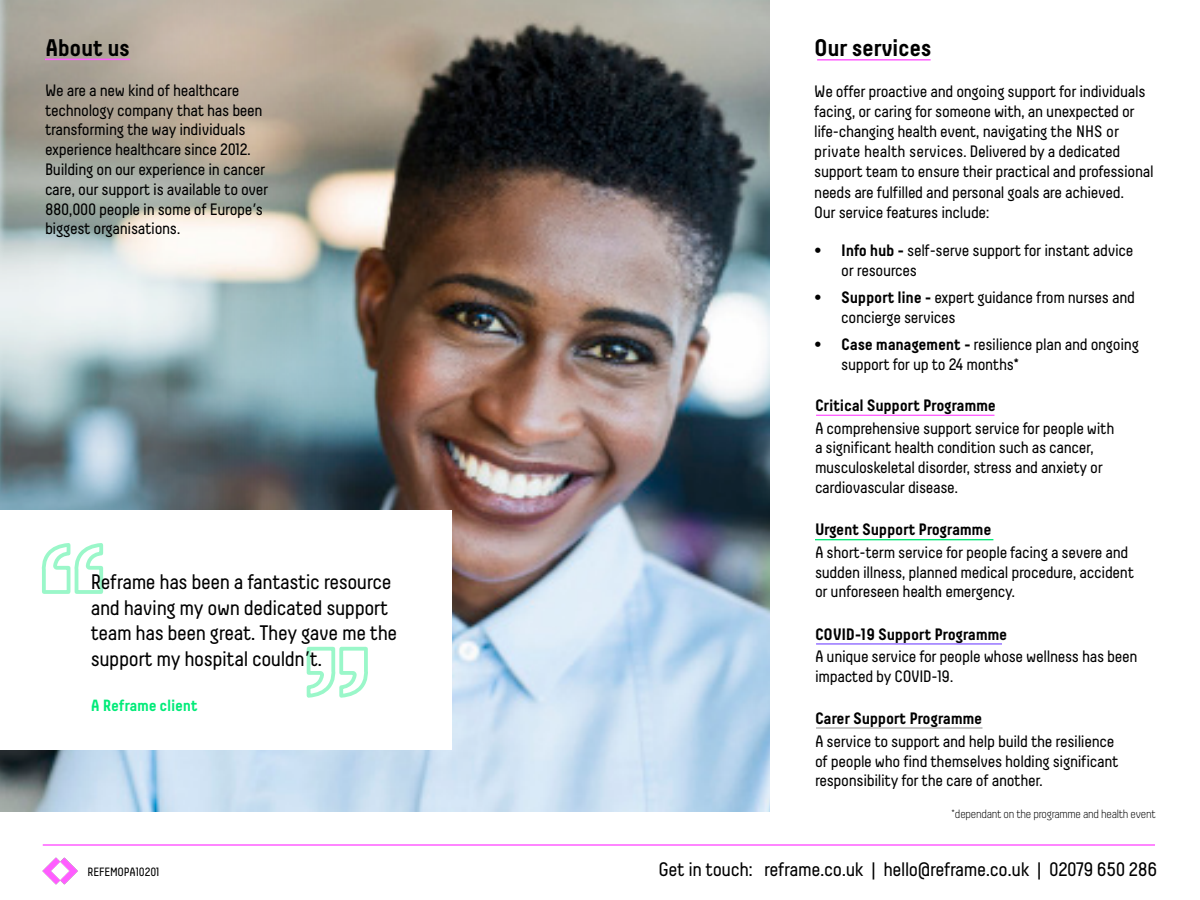
<style>
.page{position:relative;width:1200px;height:900px;background:#fff}
.page>*{position:absolute;margin:0;border:0;box-sizing:border-box;transform-origin:0 0}
.t1{font:700 24px "Decima";letter-spacing:-.02em;color:#000}
.t2{font:21px/25.7px "Decima";letter-spacing:-.02em;color:#000}
.t3{font:19.5px "Decima";letter-spacing:-.02em;color:#000}
.t4{font:16.5px/19.8px "Decima";letter-spacing:-.02em;color:#000}
.t5{font:700 16.5px "Decima";letter-spacing:-.02em;color:#000}
.t6{font:700 16.2px "Decima";letter-spacing:-.02em;color:#00eb78}
.t7{font:300 12px "Decima";letter-spacing:-.02em;color:#000}
.t8{font:12px "Decima";letter-spacing:-.01em;color:#000}
.s1{font-weight:700}
</style>
<div class="page">
<img style="left:0;top:0;width:769px;height:812px">
<img style="left:0;top:0;width:370px;height:510px">
<div style="left:0;top:510px;width:452px;height:239px;background:#fff"></div>
<svg style="left:306px;top:646px;width:62px;height:52px"></svg>
<svg style="left:41px;top:543px;width:63px;height:51px"></svg>
<hr style="left:43px;top:844px;width:1112px;height:2px;background:#ff5dff">
<hr style="left:45px;top:59px;width:85px;height:1px;background:#ff5fff">
<hr style="left:817px;top:59px;width:114px;height:2px;background:#ff5fff">
<hr style="left:816px;top:415px;width:178px;height:1px;background:#ff5fff">
<hr style="left:815px;top:539px;width:178px;height:1px;background:#00eb78">
<hr style="left:816px;top:643px;width:186px;height:2px;background:#8c66ff">
<hr style="left:816px;top:727px;width:166px;height:2px;background:#aaa">
<img style="left:42px;top:857px;width:36px;height:28px">
<p class="t1" style="left:45px;top:34px;width:87px">About us</p>
<p class="t4" style="left:45px;top:80px;width:225px">We are a new kind of healthcare technology company that has been transforming the way individuals experience healthcare since 2012.<br>Building on our experience in cancer care, our support is available to over 880,000 people in some of Europe’s biggest organisations.</p>
<p class="t2" style="left:91px;top:569px;width:308px">Reframe has been a fantastic resource and having my own dedicated support team has been great. They gave me the support my hospital couldn’t.</p>
<p class="t6" style="left:91px;top:696px;width:108px">A Reframe client</p>
<p class="t1" style="left:814px;top:33px;width:119px">Our services</p>
<p class="t4" style="left:814px;top:82px;width:341px">We offer proactive and ongoing support for individuals facing, or caring for someone with, an unexpected or life-changing health event, navigating the NHS or private health services. Delivered by a dedicated support team to ensure their practical and professional</p>
<p class="t4" style="left:814px;top:183px;width:312px">needs are fulfilled and personal goals are achieved.</p>
<p class="t4" style="left:814px;top:202px;width:177px">Our service features include:</p>
<p class="t4" style="left:841px;top:240px;width:294px;text-indent:-27px"><span class="s1">• Info hub -</span> self-serve support for instant advice or resources</p>
<p class="t4" style="left:841px;top:287px;width:295px;text-indent:-27px"><span class="s1">• Support line -</span> expert guidance from nurses and concierge services</p>
<p class="t4" style="left:841px;top:334px;width:299px;text-indent:-27px"><span class="s1">• Case management -</span> resilience plan and ongoing support for up to 24 months*</p>
<p class="t5" style="left:815px;top:396px;width:183px">Critical Support Programme</p>
<p class="t4" style="left:815px;top:418px;width:301px">A comprehensive support service for people with a significant health condition such as cancer, musculoskeletal disorder, stress and anxiety or cardiovascular disease.</p>
<p class="t5" style="left:815px;top:520px;width:178px">Urgent Support Programme</p>
<p class="t4" style="left:815px;top:542px;width:321px">A short-term service for people facing a severe and sudden illness, planned medical procedure, accident or unforeseen health emergency.</p>
<p class="t5" style="left:815px;top:624px;width:194px">COVID-19 Support Programme</p>
<p class="t4" style="left:815px;top:646px;width:324px">A unique service for people whose wellness has been impacted by COVID-19.</p>
<p class="t5" style="left:815px;top:709px;width:169px">Carer Support Programme</p>
<p class="t4" style="left:815px;top:731px;width:305px">A service to support and help build the resilience of people who find themselves holding significant responsibility for the care of another.</p>
<p class="t7" style="left:951px;top:807px;width:206px">*dependant on the programme and health event</p>
<p class="t8" style="left:88px;top:865px;width:73px">REFEMOPA10201</p>
<p class="t3" style="left:659px;top:858px;width:500px">Get in touch: reframe.co.uk | hello@reframe.co.uk | 02079 650 286</p>
</div>
